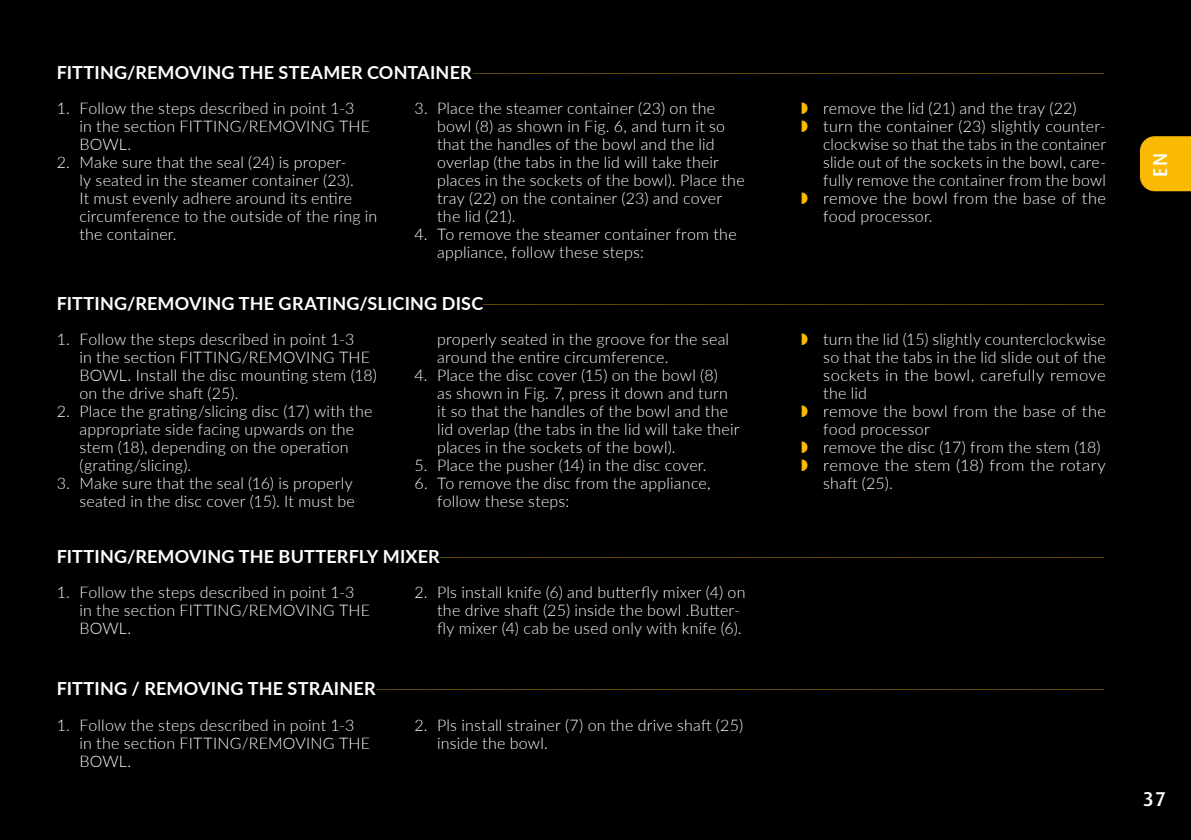
<style>
.page{position:relative;width:1191px;height:840px;background:#fff}
.page>*{position:absolute;margin:0;border:0;box-sizing:border-box;transform-origin:0 0}
.t1{font:500 20px "Dax Pro";color:#fff}
.t2{font:300 18px "Lato";color:#faba02;scale:.25 1}
.t3{font:300 16px/18px "Lato";letter-spacing:.015em;color:#fff}
.s1{font-weight:700;color:#fff}
</style>
<div class="page">
<div style="left:0;top:0;width:1191px;height:839px;background:#000"></div>
<div style="left:1140px;top:136px;width:51px;height:55px;background:#faba02"></div>
<p class="t2" style="left:57px;top:60px;width:4191px"><span class="s1">FITTING/REMOVING THE STEAMER CONTAINER</span>-------------------------------------------------------------------------------------------------------------------------------------------------------------------------------------------------------------------------------------------------------------------------------------------------------------------------------------------------------------------------------------------</p>
<p class="t3" style="left:79px;top:98px;width:292px;text-indent:-23px">1. Follow the steps described in point 1-3 in the section FITTING/REMOVING THE<br>BOWL.</p>
<p class="t3" style="left:79px;top:152px;width:299px;text-indent:-23px">2. Make sure that the seal (24) is proper-<br>ly seated in the steamer container (23).<br>It must evenly adhere around its entire circumference to the outside of the ring in the container.</p>
<p class="t3" style="left:437px;top:98px;width:309px;text-indent:-23px">3. Place the steamer container (23) on the bowl (8) as shown in Fig. 6, and turn it so that the handles of the bowl and the lid overlap (the tabs in the lid will take their places in the sockets of the bowl). Place the tray (22) on the container (23) and cover the lid (21).</p>
<p class="t3" style="left:437px;top:224px;width:301px;text-indent:-23px">4. To remove the steamer container from the appliance, follow these steps:</p>
<p class="t3" style="left:823px;top:98px;width:284px">remove the lid (21) and the tray (22) turn the container (23) slightly counter&shy;clockwise so that the tabs in the container slide out of the sockets in the bowl, care&shy;fully remove the container from the bowl remove the bowl from the base of the food processor.</p>
<p class="t2" style="left:57px;top:291px;width:4191px"><span class="s1">FITTING/REMOVING THE GRATING/SLICING DISC</span>------------------------------------------------------------------------------------------------------------------------------------------------------------------------------------------------------------------------------------------------------------------------------------------------------------------- -----------------------------------------------------------------</p>
<p class="t3" style="left:79px;top:329px;width:299px;text-indent:-23px">1. Follow the steps described in point 1-3<br>in the section FITTING/REMOVING THE BOWL. Install the disc mounting stem (18) on the drive shaft (25).</p>
<p class="t3" style="left:79px;top:401px;width:295px;text-indent:-23px">2. Place the grating/slicing disc (17) with the appropriate side facing upwards on the stem (18), depending on the operation (grating/slicing).</p>
<p class="t3" style="left:57px;top:473px;width:300px;text-align:right">3. Make sure that the seal (16) is properly seated in the disc cover (15). It must be</p>
<p class="t3" style="left:823px;top:329px;width:284px">turn the lid (15) slightly counterclockwise so that the tabs in the lid slide out of the sockets in the bowl, carefully remove the lid<br>remove the bowl from the base of the food processor<br>remove the disc (17) from the stem (18) remove the stem (18) from the rotary shaft (25).</p>
<p class="t3" style="left:437px;top:329px;width:293px">properly seated in the groove for the seal around the entire circumference.</p>
<p class="t3" style="left:437px;top:365px;width:304px;text-indent:-23px">4. Place the disc cover (15) on the bowl (8)<br>as shown in Fig. 7, press it down and turn it so that the handles of the bowl and the lid overlap (the tabs in the lid will take their places in the sockets of the bowl).</p>
<p class="t3" style="left:414px;top:455px;width:293px">5. Place the pusher (14) in the disc cover.</p>
<p class="t3" style="left:437px;top:473px;width:275px;text-indent:-23px">6. To remove the disc from the appliance, follow these steps:</p>
<p class="t2" style="left:57px;top:544px;width:4191px"><span class="s1">FITTING/REMOVING THE BUTTERFLY MIXER</span>------------------------------------------------------------------------------------------------------------------------------------------------------------------------------------------------------------------------------------------------------------------------------------------------------------------- -------------------------------------------------------------------------------------------</p>
<p class="t3" style="left:79px;top:582px;width:292px;text-indent:-23px">1. Follow the steps described in point 1-3 in the section FITTING/REMOVING THE<br>BOWL.</p>
<p class="t3" style="left:437px;top:582px;width:310px;text-indent:-23px">2. Pls install knife (6) and butterfly mixer (4) on the drive shaft (25) inside the bowl .Butter&shy;fly mixer (4) cab be used only with knife (6).</p>
<p class="t2" style="left:57px;top:676px;width:4191px"><span class="s1">FITTING / REMOVING THE STRAINER</span>------------------------------------------------------------------------------------------------------------------------------------------------------------------------------------------------------------------------------------------------------------------------------------------------------------------- ---------------------------------------------------------------------------------------------------------------------------------</p>
<p class="t3" style="left:79px;top:714px;width:292px;text-indent:-23px">1. Follow the steps described in point 1-3 in the section FITTING/REMOVING THE<br>BOWL.</p>
<p class="t3" style="left:437px;top:714px;width:307px;text-indent:-23px">2. Pls install strainer (7) on the drive shaft (25) inside the bowl.</p>
<p class="t1" style="left:1147px;top:177px;width:26px;rotate:-90deg">EN</p>
<p class="t1" style="left:1143px;top:785px;width:23px">37</p>
</div>
